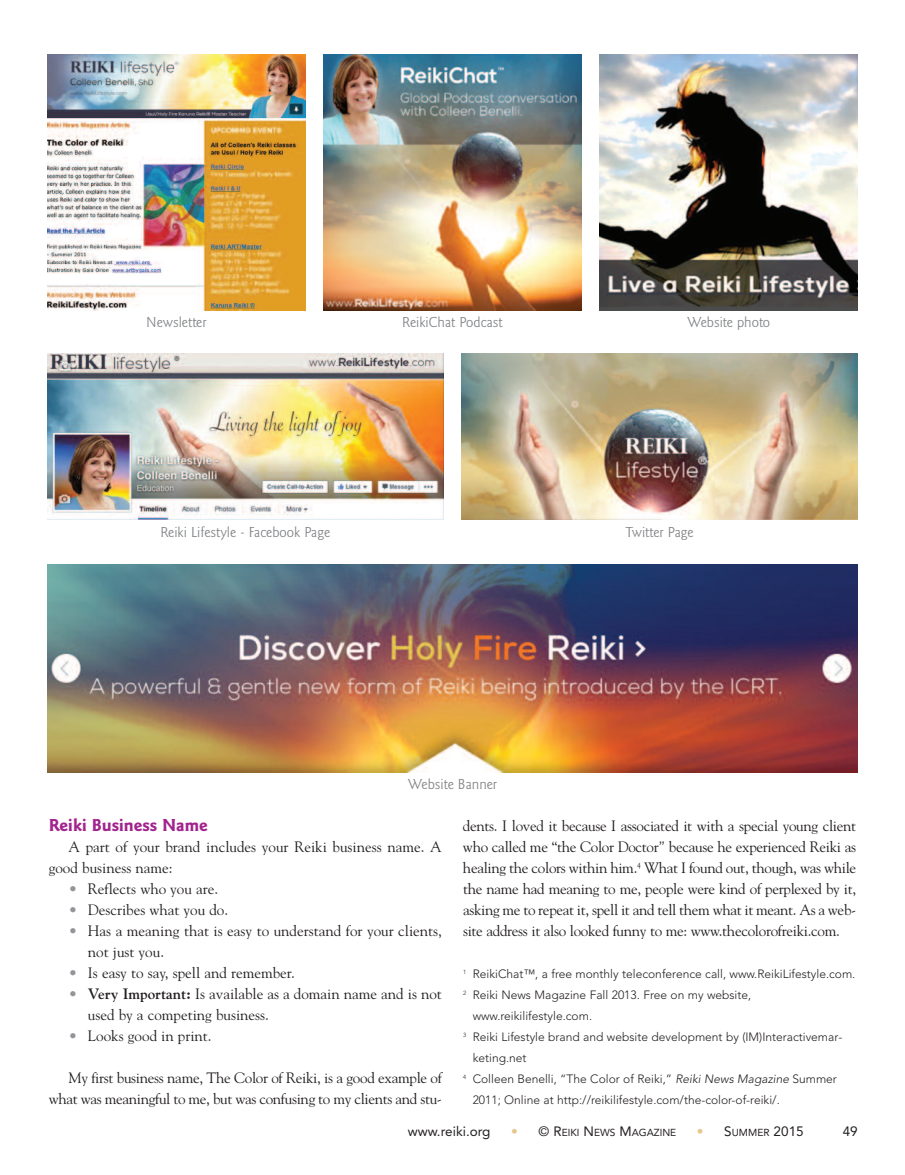
<style>
.page{position:relative;width:905px;height:1175px;background:#fff}
.page>*{position:absolute;margin:0;border:0;box-sizing:border-box;transform-origin:0 0}
.t1{font:700 18px "Goudy Sans Pro";color:#a2238e}
.t2{font:15px/21px "Goudy";color:#231f20}
.t3{font:15px/21px "Goudy";letter-spacing:-.02em;color:#231f20;text-align:right}
.t4{font:15px "Goudy Sans Pro";color:#808285}
.t5{font:13.5px "Avenir";color:#231f20}
.t6{font:300 12px "Avenir";color:#231f20}
.t7{font:10.2px "Avenir";color:#231f20}
.s1{color:#939598}
.s2{font-weight:700}
.s3{font-style:italic}
.s4{font-size:13.5px;color:#e5c78c}
.s5{font-size:13.5px}
.s6{color:#e5c78c}
.s7{font-size:10.2px}
</style>
<div class="page">
<img style="left:47px;top:54px;width:258px;height:256px">
<img style="left:323px;top:54px;width:258px;height:256px">
<img style="left:599px;top:54px;width:258px;height:256px">
<img style="left:47px;top:565px;width:810px;height:207px">
<img style="left:47px;top:354px;width:396px;height:165px">
<img style="left:461px;top:354px;width:396px;height:165px">
<p class="t4" style="left:146px;top:316px;width:62px">Newsletter</p>
<p class="t4" style="left:402px;top:316px;width:102px">ReikiChat Podcast</p>
<p class="t4" style="left:687px;top:316px;width:84px">Website photo</p>
<p class="t4" style="left:160px;top:526px;width:171px">Reiki Lifestyle - Facebook Page</p>
<p class="t4" style="left:625px;top:526px;width:70px">Twitter Page</p>
<p class="t4" style="left:408px;top:778px;width:90px">Website Banner</p>
<p class="t1" style="left:49px;top:818px;width:161px">Reiki Business Name</p>
<p class="t2" style="left:49px;top:836px;width:395px;text-indent:20px">A part of your brand includes your Reiki business name. A good business name:</p>
<p class="t2" style="left:68px;top:878px;width:151px"><span class="s1">•</span> Reflects who you are.</p>
<p class="t2" style="left:68px;top:899px;width:161px"><span class="s1">•</span> Describes what you do.</p>
<p class="t2" style="left:88px;top:920px;width:355px;text-indent:-20px"><span class="s1">•</span> Has a meaning that is easy to understand for your clients, not just you.</p>
<p class="t2" style="left:68px;top:962px;width:228px"><span class="s1">•</span> Is easy to say, spell and remember.</p>
<p class="t2" style="left:88px;top:983px;width:355px;text-indent:-20px"><span class="s1">•</span> <span class="s2">Very Important:</span> Is available as a domain name and is not used by a competing business.</p>
<p class="t2" style="left:68px;top:1025px;width:145px"><span class="s1">•</span> Looks good in print.</p>
<p class="t3" style="left:49px;top:1067px;width:395px">My first business name, The Color of Reiki, is a good example of what was meaningful to me, but was confusing to my clients and stu-</p>
<p class="t2" style="left:463px;top:815px;width:395px;text-align:justify">dents. I loved it because I associated it with a special young client who called me “the Color Doctor<span class="s3">”</span> because he experienced Reiki as healing the colors within him.<sup>4</sup> What I found out, though, was while the name had meaning to me, people were kind of perplexed by it, asking me to repeat it, spell it and tell them what it meant. As a web&shy;site address it also looked funny to me: www.thecolorofreiki.com.</p>
<p class="t6" style="left:463px;top:969px;width:394px"><sup>1</sup> ReikiChat™, a free monthly teleconference call, www.ReikiLifestyle.com.</p>
<p class="t6" style="left:463px;top:990px;width:290px"><sup>2</sup> Reiki News Magazine Fall 2013. Free on my website,</p>
<p class="t6" style="left:472px;top:1011px;width:121px">www.reikilifestyle.com.</p>
<p class="t6" style="left:463px;top:1032px;width:381px"><sup>3</sup> Reiki Lifestyle brand and website development by (IM)Interactivemar-</p>
<p class="t6" style="left:472px;top:1053px;width:55px">keting.net</p>
<p class="t6" style="left:463px;top:1074px;width:375px"><sup>4</sup> Colleen Benelli, “The Color of Reiki,” <span class="s3">Reiki News Magazine</span> Summer</p>
<p class="t6" style="left:472px;top:1095px;width:308px">2011; Online at http://reikilifestyle.com/the-color-of-reiki/.</p>
<p class="t5" style="left:407px;top:1125px;width:84px">www.reiki.org</p>
<p class="t7" style="left:511px;top:1128px;width:167px"><span class="s4">•</span> <span class="s5">© R</span>EIKI <span class="s5">N</span>EWS <span class="s5">M</span>AGAZINE</p>
<p class="t5" style="left:697px;top:1125px;width:108px"><span class="s6">•</span> S<span class="s7">UMMER</span> 2015</p>
<p class="t5" style="left:842px;top:1125px;width:17px">49</p>
</div>
